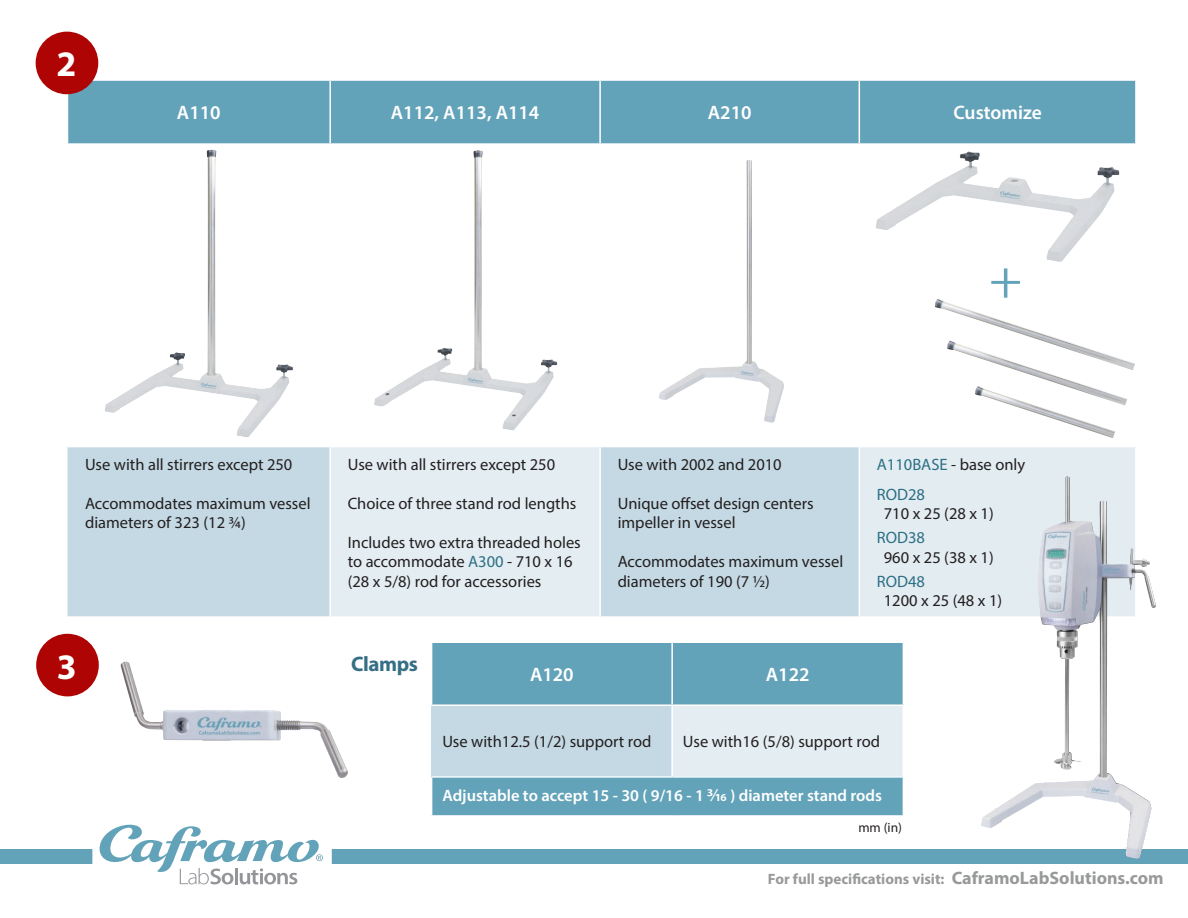
<style>
.page{position:relative;width:1188px;height:918px;background:#fff}
.page>*{position:absolute;margin:0;border:0;box-sizing:border-box;transform-origin:0 0}
.t1{font:60px "Minion Pro";color:#63a3b9}
.t2{font:700 36px "Myriad Pro";color:#fff}
.t3{font:700 21px "Myriad Pro";letter-spacing:-.02em;color:#366f85}
.t4{font:600 19.5px "Myriad Pro";color:#fff}
.t5{font:16.5px/19.5px "Myriad Pro";color:#231f20}
.t6{font:600 16.5px "Myriad Pro";color:#fff}
.t7{font:16.5px/30px "Myriad Pro";color:#2c6f85}
.t8{font:700 15px "Myriad Pro";color:#989999}
.t9{font:13.5px "Myriad Pro";color:#231f20}
.s1{color:#2c6f85}
.s2{color:#231f20}
.s3{font-size:18px}
</style>
<div class="page">
<div style="left:68px;top:81px;width:1067px;height:62px;background:#63a3b9"></div>
<div style="left:68px;top:447px;width:791px;height:169px;background:#c4d9e3"></div>
<div style="left:330px;top:447px;width:270px;height:170px;background:#e4edf2"></div>
<div style="left:859px;top:447px;width:277px;height:170px;background:#e3ecf1"></div>
<hr style="left:330px;top:616px;width:270px;height:2px;background:#fff">
<hr style="left:859px;top:616px;width:278px;height:2px;background:#fff">
<hr style="left:329px;top:81px;width:2px;height:62px;background:#fff">
<hr style="left:329px;top:447px;width:2px;height:169px;background:#fff">
<hr style="left:599px;top:81px;width:2px;height:62px;background:#fff">
<hr style="left:599px;top:447px;width:2px;height:169px;background:#fff">
<hr style="left:859px;top:81px;width:1px;height:62px;background:#fff">
<hr style="left:859px;top:447px;width:1px;height:169px;background:#fff">
<hr style="left:1135px;top:447px;width:2px;height:169px;background:#fff">
<div style="left:36px;top:32px;width:62px;height:62px;background:#af0404;border-radius:50%"></div>
<img style="left:105px;top:150px;width:188px;height:287px">
<img style="left:374px;top:150px;width:183px;height:280px">
<img style="left:659px;top:160px;width:125px;height:263px">
<img style="left:876px;top:109px;width:243px;height:153px">
<div style="left:432px;top:643px;width:471px;height:61px;background:#63a3b9"></div>
<div style="left:432px;top:705px;width:240px;height:72px;background:#c4d9e3"></div>
<div style="left:672px;top:705px;width:231px;height:72px;background:#e4edf2"></div>
<div style="left:432px;top:777px;width:471px;height:39px;background:#63a3b9"></div>
<hr style="left:431px;top:704px;width:241px;height:2px;background:#fff">
<hr style="left:672px;top:704px;width:232px;height:2px;background:#fff">
<hr style="left:671px;top:643px;width:2px;height:61px;background:#fff">
<hr style="left:671px;top:706px;width:2px;height:70px;background:#fff">
<hr style="left:432px;top:776px;width:240px;height:2px;background:#fff">
<hr style="left:672px;top:776px;width:232px;height:2px;background:#fff">
<hr style="left:431px;top:815px;width:241px;height:2px;background:#fff">
<hr style="left:672px;top:815px;width:232px;height:2px;background:#fff">
<div style="left:0;top:849px;width:1188px;height:14px;background:#63a3b9"></div>
<div style="left:93px;top:807px;width:238px;height:89px;background:#fff"></div>
<svg style="left:99px;top:825px;width:224px;height:59px"></svg>
<img style="left:120px;top:661px;width:228px;height:117px">
<div style="left:36px;top:634px;width:63px;height:62px;background:#af0404;border-radius:50%"></div>
<img style="left:935px;top:298px;width:200px;height:72px">
<img style="left:947px;top:339px;width:181px;height:67px">
<img style="left:975px;top:385px;width:140px;height:53px">
<svg style="left:988px;top:298px;width:35px;height:3px"></svg>
<img style="left:981px;top:478px;width:170px;height:381px">
<h2 class="t2" style="left:56px;top:41px;width:21px">2</h2>
<p class="t4" style="left:177px;top:100px;width:45px">A110</p>
<p class="t4" style="left:391px;top:100px;width:150px">A112, A113, A114</p>
<p class="t4" style="left:708px;top:100px;width:45px">A210</p>
<p class="t4" style="left:953px;top:100px;width:90px">Customize</p>
<h1 class="t1" style="left:988px;top:238px;width:36px">+</h1>
<p class="t5" style="left:85px;top:454px;width:209px">Use with all stirrers except 250</p>
<p class="t5" style="left:85px;top:493px;width:227px">Accommodates maximum vessel diameters of 323 (12 3/4)</p>
<h2 class="t2" style="left:57px;top:643px;width:21px">3</h2>
<p class="t5" style="left:348px;top:454px;width:209px">Use with all stirrers except 250</p>
<p class="t5" style="left:348px;top:493px;width:230px">Choice of three stand rod lengths</p>
<p class="t5" style="left:348px;top:532px;width:235px">Includes two extra threaded holes to accommodate <span class="s1">A300</span> - 710 x 16 (28 x 5/8) rod for accessories</p>
<p class="t5" style="left:618px;top:454px;width:166px">Use with 2002 and 2010</p>
<p class="t5" style="left:618px;top:493px;width:198px">Unique offset design centers impeller in vessel</p>
<p class="t5" style="left:618px;top:552px;width:227px">Accommodates maximum vessel diameters of 190 (7 1/2)</p>
<p class="t3" style="left:351px;top:651px;width:68px">Clamps</p>
<p class="t4" style="left:530px;top:662px;width:45px">A120</p>
<p class="t4" style="left:766px;top:662px;width:45px">A122</p>
<p class="t7" style="left:877px;top:449px;width:150px">A110BASE <span class="s2">- base only<br></span>ROD28</p>
<p class="t5" style="left:884px;top:504px;width:111px">710 x 25 (28 x 1)</p>
<p class="t7" style="left:877px;top:523px;width:50px">ROD38</p>
<p class="t5" style="left:884px;top:547px;width:111px">960 x 25 (38 x 1)</p>
<p class="t7" style="left:877px;top:566px;width:50px">ROD48</p>
<p class="t5" style="left:884px;top:591px;width:120px">1200 x 25 (48 x 1)</p>
<p class="t5" style="left:442px;top:732px;width:211px">Use with12.5 (1/2) support rod</p>
<p class="t5" style="left:683px;top:732px;width:199px">Use with16 (5/8) support rod</p>
<p class="t6" style="left:442px;top:785px;width:441px">Adjustable to accept 15 - 30 ( 9/16 - 1 <span class="s3">3/16</span> ) diameter stand rods</p>
<p class="t9" style="left:858px;top:820px;width:45px">mm (in)</p>
<p class="t8" style="left:768px;top:869px;width:397px">For full specifications visit: <span class="s3">CaframoLabSolutions.com</span></p>
</div>
